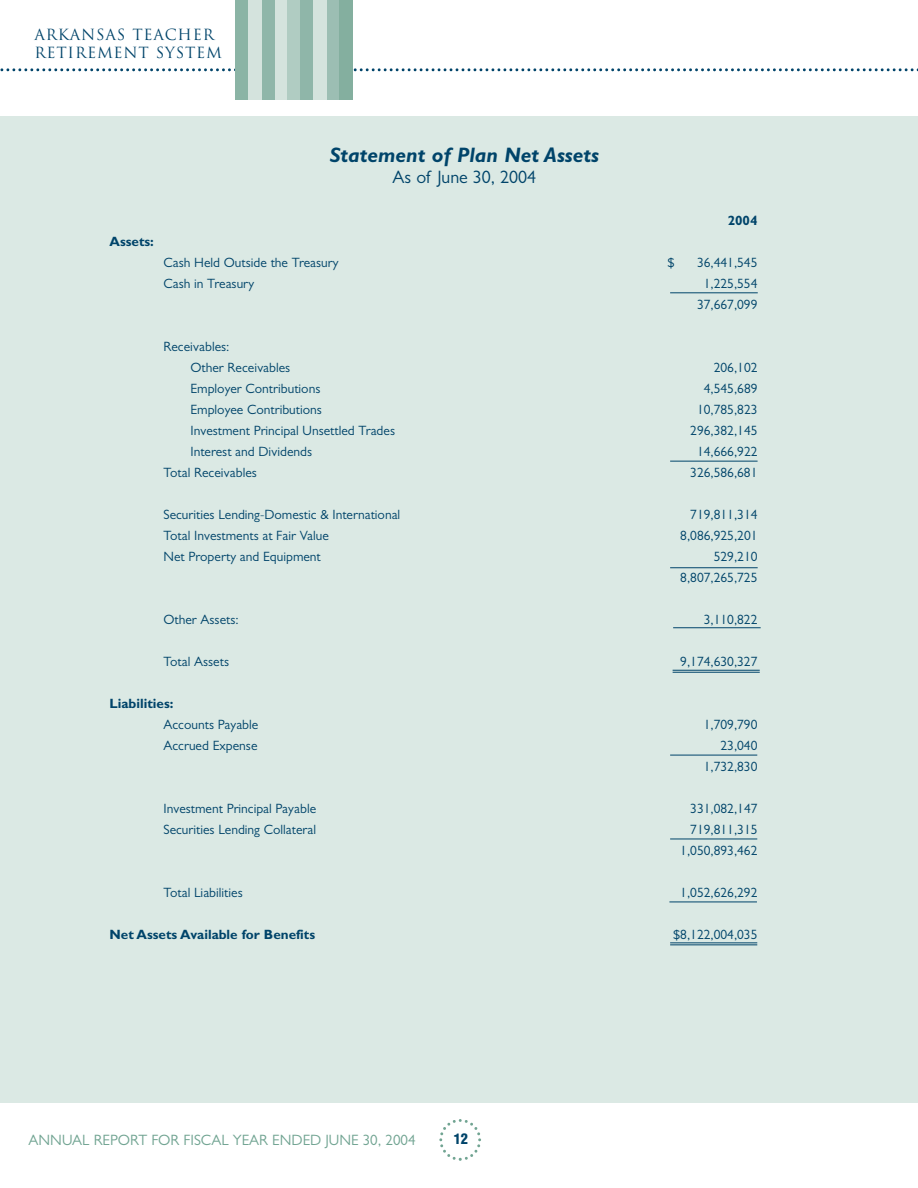
<style>
.page{position:relative;width:918px;height:1188px;background:#fff}
.page>*{position:absolute;margin:0;border:0;box-sizing:border-box;transform-origin:0 0}
.t1{font:italic 700 21px "Gill Sans";color:#00446a}
.t2{font:18px "Gill Sans";color:#00446a}
.t3{font:15px "Gill Sans";color:#71a492}
.t4{font:15px/18px "Trajan";letter-spacing:.05em;color:#00446a}
.t5{font:900 condensed 14.25px "Helvetica";color:#00446a}
.t6{font:13.5px/21px "Gill Sans";color:#00446a;text-align:right}
.t7{font:700 13.5px "Gill Sans";color:#00446a}
</style>
<div class="page">
<div style="left:0;top:116px;width:918px;height:987px;background:#dbe9e4"></div>
<svg style="left:0;top:68px;width:918px;height:3px"></svg>
<svg style="left:439px;top:1119px;width:42px;height:42px"></svg>
<div style="left:326px;top:0;width:13px;height:100px;background:#9cbeb3"></div>
<div style="left:235px;top:0;width:13px;height:100px;background:#8bb4a5"></div>
<div style="left:339px;top:0;width:13px;height:100px;background:#84af9f"></div>
<div style="left:274px;top:0;width:13px;height:100px;background:#d4e3dd"></div>
<div style="left:287px;top:0;width:14px;height:100px;background:#b0ccc2"></div>
<div style="left:301px;top:0;width:13px;height:100px;background:#8fb6a9"></div>
<div style="left:261px;top:0;width:13px;height:100px;background:#8fb6a9"></div>
<div style="left:248px;top:0;width:14px;height:100px;background:#d4e3dd"></div>
<div style="left:314px;top:0;width:13px;height:100px;background:#d4e3dd"></div>
<hr style="left:670px;top:292px;width:88px;height:1px;background:#00446a">
<hr style="left:670px;top:461px;width:88px;height:1px;background:#00446a">
<hr style="left:670px;top:567px;width:88px;height:1px;background:#00446a">
<hr style="left:673px;top:627px;width:88px;height:1px;background:#00446a">
<hr style="left:669px;top:902px;width:88px;height:1px;background:#00446a">
<hr style="left:670px;top:755px;width:87px;height:1px;background:#00446a">
<hr style="left:670px;top:839px;width:87px;height:1px;background:#00446a">
<hr style="left:670px;top:944px;width:87px;height:1px;background:#00446a">
<hr style="left:670px;top:942px;width:87px;height:1px;background:#00446a">
<hr style="left:673px;top:672px;width:87px;height:1px;background:#00446a">
<hr style="left:673px;top:670px;width:87px;height:1px;background:#00446a">
<p class="t4" style="left:34px;top:26px;width:189px">ARKANSAS TEACHER<br>RETIREMENT SYSTEM</p>
<p class="t7" style="left:109px;top:236px;width:46px">Assets:</p>
<h1 class="t1" style="left:330px;top:147px;width:271px">Statement of Plan Net Assets</h1>
<h2 class="t2" style="left:393px;top:170px;width:145px">As of June 30, 2004</h2>
<p class="t7" style="left:728px;top:215px;width:31px">2004</p>
<p class="t6" style="left:163px;top:253px;width:177px">Cash Held Outside the Treasury</p>
<p class="t6" style="left:668px;top:253px;width:9px">$</p>
<p class="t6" style="left:697px;top:253px;width:62px">36,441,545</p>
<p class="t6" style="left:163px;top:274px;width:92px">Cash in Treasury</p>
<p class="t6" style="left:697px;top:274px;width:62px;text-align:center">1,225,554<br>37,667,099</p>
<p class="t6" style="left:190px;top:337px;width:101px;text-align:left;text-indent:-27px">Receivables:<br>Other Receivables</p>
<p class="t6" style="left:714px;top:358px;width:45px">206,102</p>
<p class="t6" style="left:190px;top:379px;width:131px">Employer Contributions</p>
<p class="t6" style="left:704px;top:379px;width:55px">4,545,689</p>
<p class="t6" style="left:190px;top:400px;width:133px">Employee Contributions</p>
<p class="t6" style="left:697px;top:400px;width:62px">10,785,823</p>
<p class="t6" style="left:190px;top:421px;width:206px">Investment Principal Unsettled Trades</p>
<p class="t6" style="left:690px;top:421px;width:69px">296,382,145</p>
<p class="t6" style="left:190px;top:442px;width:123px">Interest and Dividends</p>
<p class="t6" style="left:697px;top:442px;width:62px">14,666,922</p>
<p class="t6" style="left:163px;top:463px;width:95px">Total Receivables</p>
<p class="t6" style="left:690px;top:463px;width:69px">326,586,681</p>
<p class="t6" style="left:163px;top:505px;width:238px">Securities Lending-Domestic &amp; International</p>
<p class="t6" style="left:690px;top:505px;width:69px">719,811,314</p>
<p class="t6" style="left:163px;top:526px;width:167px">Total Investments at Fair Value</p>
<p class="t6" style="left:680px;top:526px;width:79px">8,086,925,201</p>
<p class="t6" style="left:163px;top:547px;width:159px">Net Property and Equipment</p>
<p class="t6" style="left:680px;top:547px;width:79px">529,210<br>8,807,265,725</p>
<p class="t6" style="left:163px;top:610px;width:77px">Other Assets:</p>
<p class="t6" style="left:704px;top:610px;width:55px">3,110,822</p>
<p class="t6" style="left:163px;top:652px;width:67px">Total Assets</p>
<p class="t6" style="left:680px;top:652px;width:79px">9,174,630,327</p>
<p class="t7" style="left:109px;top:698px;width:65px">Liabilities:</p>
<p class="t6" style="left:163px;top:715px;width:96px">Accounts Payable</p>
<p class="t6" style="left:704px;top:715px;width:55px">1,709,790</p>
<p class="t6" style="left:163px;top:736px;width:95px">Accrued Expense</p>
<p class="t6" style="left:704px;top:736px;width:55px">23,040<br>1,732,830</p>
<p class="t6" style="left:163px;top:799px;width:154px">Investment Principal Payable</p>
<p class="t6" style="left:690px;top:799px;width:69px">331,082,147</p>
<p class="t6" style="left:163px;top:820px;width:154px">Securities Lending Collateral</p>
<p class="t6" style="left:680px;top:820px;width:79px">719,811,315<br>1,050,893,462</p>
<p class="t6" style="left:163px;top:883px;width:81px">Total Liabilities</p>
<p class="t6" style="left:680px;top:883px;width:79px">1,052,626,292</p>
<p class="t7" style="left:109px;top:929px;width:207px">Net Assets Available for Benefits</p>
<p class="t6" style="left:673px;top:925px;width:86px">$8,122,004,035</p>
<p class="t3" style="left:28px;top:1135px;width:389px">ANNUAL REPORT FOR FISCAL YEAR ENDED JUNE 30, 2004</p>
<p class="t5" style="left:454px;top:1133px;width:16px">12</p>
</div>
